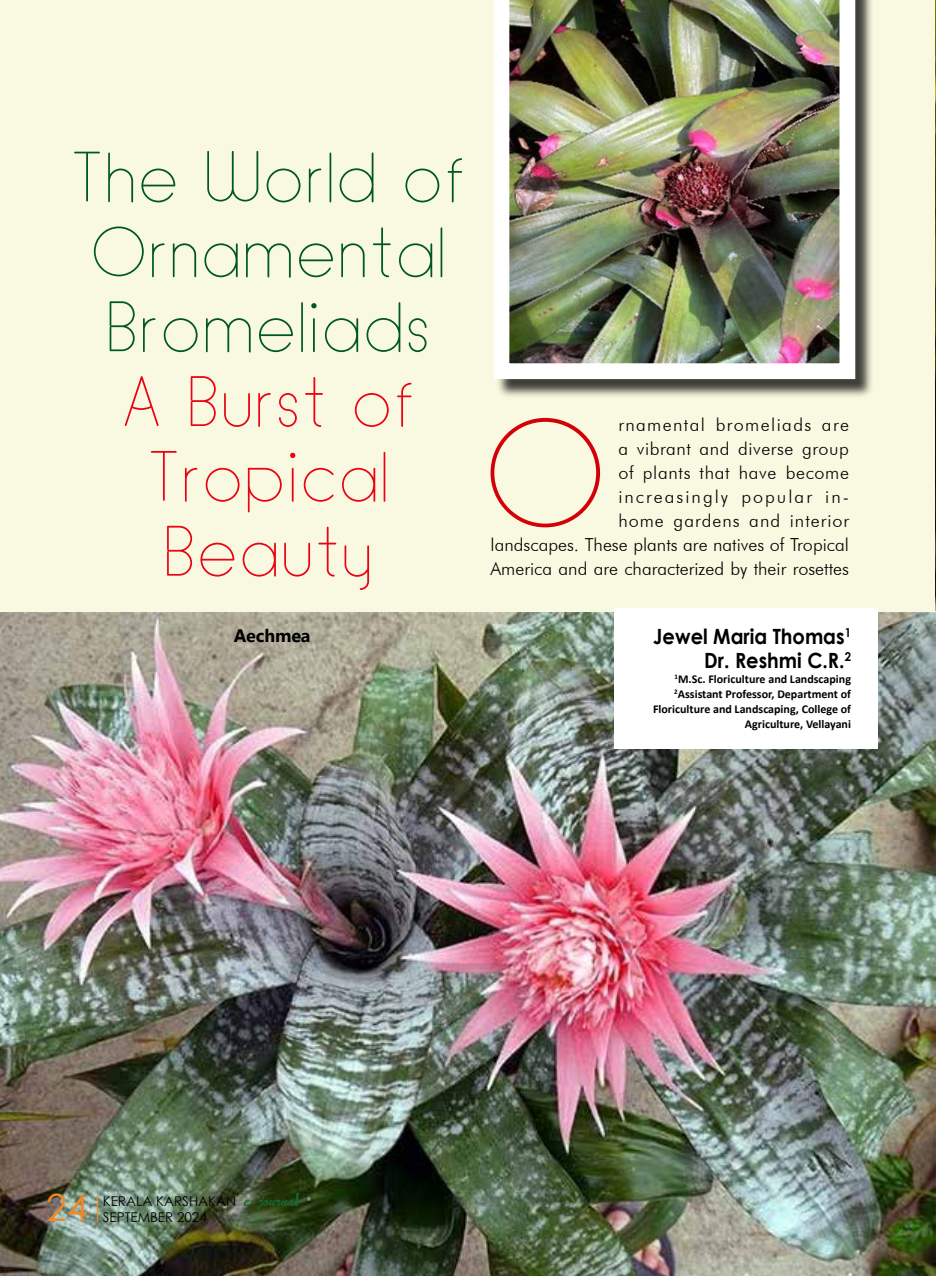
<style>
.page{position:relative;width:936px;height:1276px;background:#fff}
.page>*{position:absolute;margin:0;border:0;box-sizing:border-box;transform-origin:0 0}
.t1{font:300 145.35px "Adlanta";color:#d30007}
.t2{font:300 66.15px/74.8px "Adlanta";color:#005624}
.t3{font:300 66.15px/74.8px "Adlanta";color:#ea0313;text-align:center}
.t4{font:37.5px "Century Gothic";color:#f6861f}
.t5{font:700 21px/24px "Century Gothic";color:#000;text-align:right;scale:.93 1}
.t6{font:300 18px/24px "Futura BT";letter-spacing:.03em;color:#000;text-align:right}
.t7{font:700 18px "Segoe UI";letter-spacing:-.01em;color:#000}
.t8{font:13.5px/16.2px "Century Gothic";color:#000}
.t9{font:700 12px/15px "Calibri";color:#000;text-align:right}
.s1{font-family:"Brush Script";font-size:18px;color:#1a6537}
.s2{font-weight:700;font-style:italic;font-size:18px;color:#1a6537}
</style>
<div class="page">
<div style="left:0;top:0;width:935px;height:1271px;background:#f9f9e1"></div>
<img style="left:0;top:612px;width:935px;height:664px">
<div style="left:614px;top:608px;width:264px;height:141px;background:#fff"></div>
<div style="left:495px;top:0;width:378px;height:398px;background:#000;opacity:.75"></div>
<img style="left:493px;top:0;width:362px;height:379px">
<img style="left:935px;top:0;width:1px;height:610px">
<svg style="left:97px;top:1196px;width:1px;height:26px"></svg>
<h2 class="t2" style="left:74px;top:138px;width:398px">The World of<br>Ornamental<br>Bromeliads</h2>
<h2 class="t3" style="left:125px;top:363px;width:296px">A Burst of<br>Tropical<br>Beauty</h2>
<p class="t7" style="left:234px;top:621px;width:78px">Aechmea</p>
<p class="t6" style="left:490px;top:413px;width:360px">rnamental bromeliads are<br>a vibrant and diverse group<br>of plants that have become<br>increasingly popular in-<br>home gardens and interior<br>landscapes. These plants are natives of Tropical<br>America and are characterized by their rosettes</p>
<h1 class="t1" style="left:490px;top:378px;width:129px">O</h1>
<p class="t5" style="left:653px;top:624px;width:214px">Jewel Maria Thomas<sup>1<br></sup>Dr. Reshmi C.R.<sup>2</sup></p>
<p class="t9" style="left:653px;top:671px;width:199px"><sup>1</sup>M.Sc. Floriculture and Landscaping <sup>2</sup>Assistant Professor, Department of Floriculture and Landscaping, College of Agriculture, Vellayani</p>
<h3 class="t4" style="left:46px;top:1181px;width:43px">24</h3>
<p class="t8" style="left:103px;top:1192px;width:198px">KERALA KARSHAKAN <span class="s1">e-journa</span><span class="s2">l<br></span>SEPTEMBER 2024</p>
</div>
